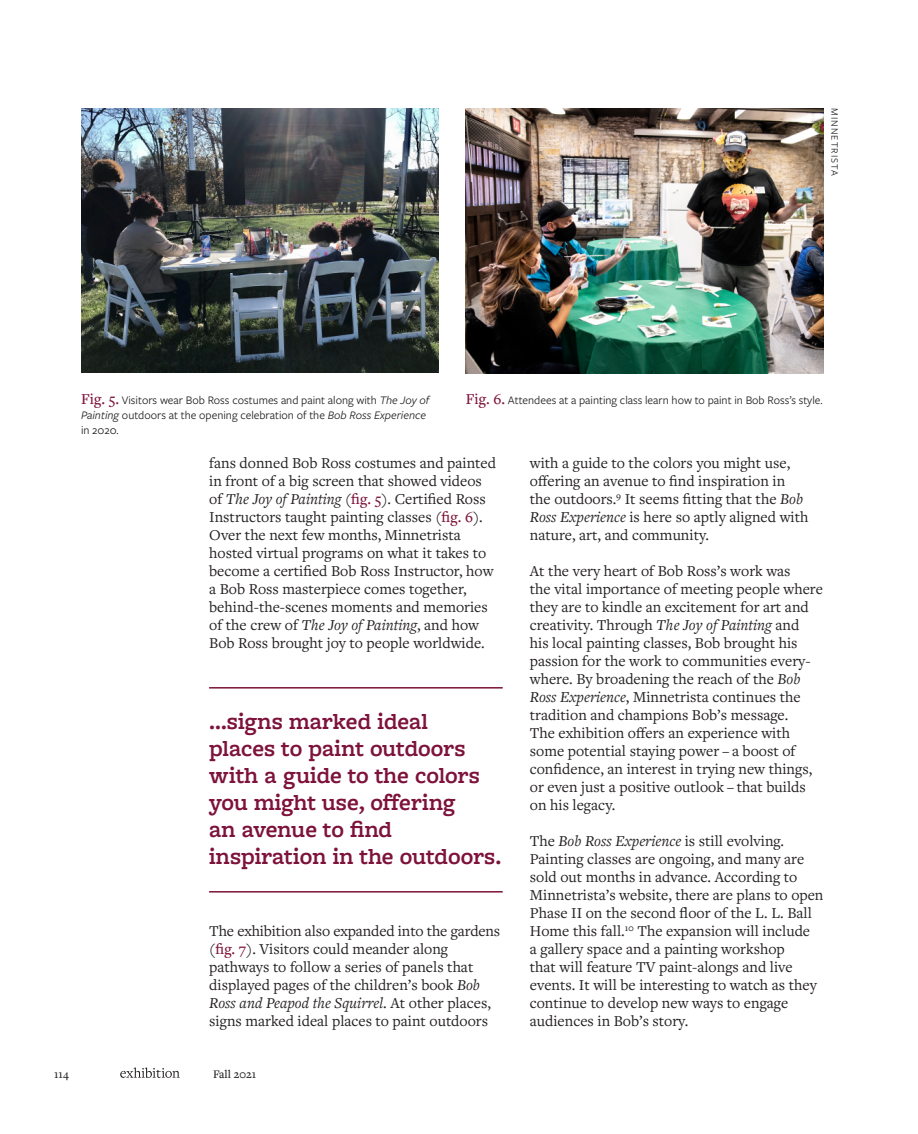
<style>
.page{position:relative;width:918px;height:1134px;background:#fff}
.page>*{position:absolute;margin:0;border:0;box-sizing:border-box;transform-origin:0 0}
.t1{font:600 24px/27px "Freight Macro Pro";color:#7d123a}
.t2{font:15.75px/18px "Freight Text Pro";color:#231f20}
.t3{font:12px/15px "Freight Sans Pro";color:#231f20}
.t4{font:500 12px "Freight Text Pro";color:#231f20}
.t5{font:10.2px "Freight Sans Pro";letter-spacing:.1em;color:#231f20}
.s1{font-family:"Freight Text Pro";font-weight:500;font-size:15.75px;color:#7d123a}
.s2{font-style:italic}
.s3{font-weight:500;color:#7d123a}
</style>
<div class="page">
<svg style="left:120px;top:1067px;width:60px;height:11px"></svg>
<img style="left:81px;top:108px;width:358px;height:265px">
<img style="left:466px;top:109px;width:358px;height:264px">
<hr style="left:209px;top:687px;width:294px;height:2px;background:#7d123a">
<hr style="left:209px;top:891px;width:294px;height:2px;background:#7d123a">
<p class="t5" style="left:842px;top:108px;width:69px;rotate:90deg">MINNETRISTA</p>
<p class="t3" style="left:81px;top:392px;width:350px"><span class="s1">Fig. 5.</span> Visitors wear Bob Ross costumes and paint along with <span class="s2">The Joy of<br>Painting</span> outdoors at the opening celebration of the <span class="s2">Bob Ross Experience </span>in 2020.</p>
<p class="t3" style="left:466px;top:393px;width:359px"><span class="s1">Fig. 6.</span> Attendees at a painting class learn how to paint in Bob Ross’s style.</p>
<p class="t2" style="left:209px;top:453px;width:288px">fans donned Bob Ross costumes and painted in front of a big screen that showed videos of <span class="s2">The Joy of Painting</span> (<span class="s3">fig. 5</span>). Certified Ross Instructors taught painting classes (<span class="s3">fig. 6</span>).<br>Over the next few months, Minnetrista hosted virtual programs on what it takes to become a certified Bob Ross Instructor, how a Bob Ross masterpiece comes together, behind-the-scenes moments and memories of the crew of <span class="s2">The Joy of Painting</span>, and how Bob Ross brought joy to people worldwide.</p>
<h1 class="t1" style="left:209px;top:707px;width:294px">…signs marked ideal<br>places to paint outdoors with a guide to the colors you might use, offering<br>an avenue to find inspiration in the outdoors.</h1>
<p class="t2" style="left:209px;top:921px;width:293px">The exhibition also expanded into the gardens (<span class="s3">fig. 7</span>). Visitors could meander along pathways to follow a series of panels that displayed pages of the children’s book <span class="s2">Bob Ross and Peapod the Squirrel</span>. At other places, signs marked ideal places to paint outdoors</p>
<p class="t4" style="left:54px;top:1066px;width:16px">114</p>
<p class="t4" style="left:213px;top:1066px;width:45px">Fall 2021</p>
<p class="t2" style="left:530px;top:453px;width:280px">with a guide to the colors you might use, offering an avenue to find inspiration in the outdoors.<sup>9</sup> It seems fitting that the <span class="s2">Bob Ross Experience</span> is here so aptly aligned with nature, art, and community.</p>
<p class="t2" style="left:530px;top:561px;width:295px">At the very heart of Bob Ross’s work was<br>the vital importance of meeting people where they are to kindle an excitement for art and creativity. Through <span class="s2">The Joy of Painting</span> and<br>his local painting classes, Bob brought his passion for the work to communities every&shy;where. By broadening the reach of the <span class="s2">Bob Ross Experience</span>, Minnetrista continues the tradition and champions Bob’s message.<br>The exhibition offers an experience with some potential staying power – a boost of confidence, an interest in trying new things, or even just a positive outlook – that builds on his legacy.</p>
<p class="t2" style="left:530px;top:831px;width:295px">The <span class="s2">Bob Ross Experience</span> is still evolving.<br>Painting classes are ongoing, and many are sold out months in advance. According to Minnetrista’s website, there are plans to open Phase II on the second floor of the L. L. Ball Home this fall.<sup>10</sup> The expansion will include<br>a gallery space and a painting workshop<br>that will feature TV paint-alongs and live events. It will be interesting to watch as they continue to develop new ways to engage audiences in Bob’s story.</p>
</div>
